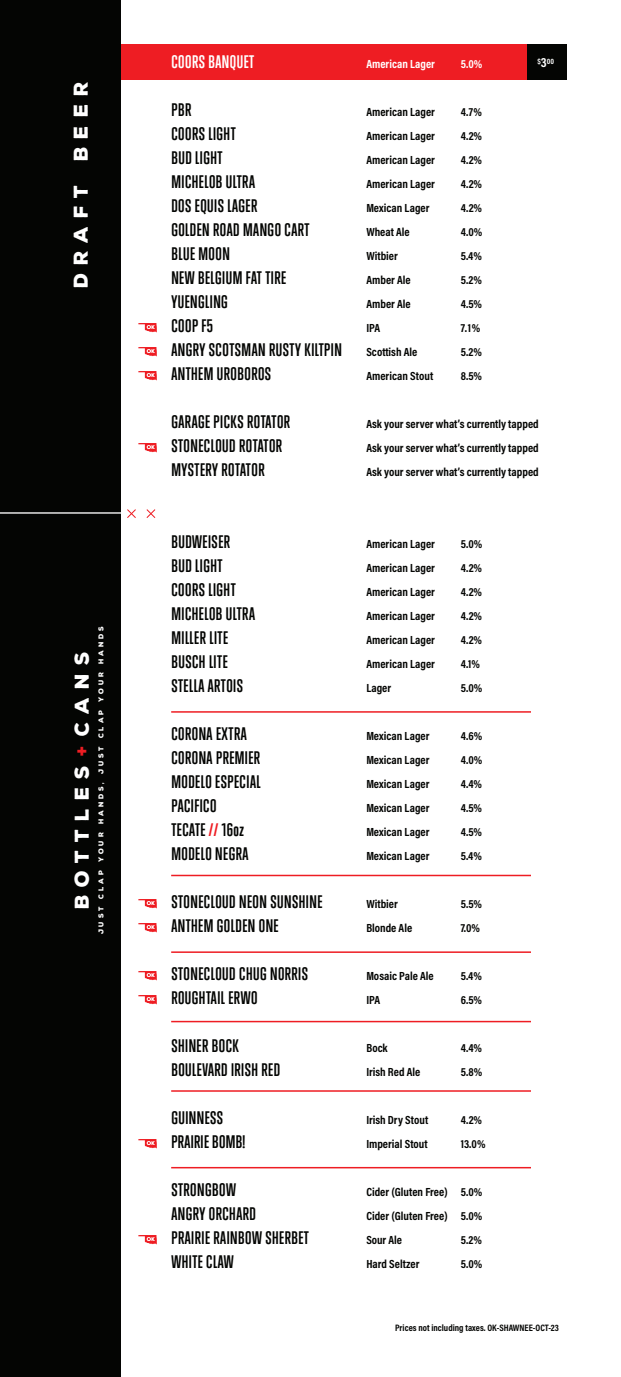
<style>
.page{position:relative;width:621px;height:1377px;background:#fff}
.page>*{position:absolute;margin:0;border:0;box-sizing:border-box;transform-origin:0 0}
.t1{font:900 19.35px "Nexa Rust Sans";letter-spacing:.4em;color:#fff}
.t2{font:700 16.65px "Trump Gothic East";letter-spacing:.03em;color:#040503}
.t3{font:700 16.65px "Trump Gothic East";letter-spacing:.03em;color:#fff}
.t4{font:700 11.85px "Acumin Pro Cond";color:#040503}
.t5{font:700 11.85px "Acumin Pro Cond";color:#fff}
.t6{font:700 9.45px "Acumin Pro Cond";color:#040503}
.t7{font:700 7.8px "Acumin Pro Cond";color:#fff}
.t8{font:900 6.75px "Nexa Rust Sans";letter-spacing:.4em;color:#fff}
.s1{font-family:"Novecentowide";font-weight:700;color:#ee1d23}
.s2{font-size:13.5px}
.s3{color:#ee1d23}
</style>
<div class="page">
<div style="left:121px;top:44px;width:446px;height:36px;background:#ee1d23"></div>
<div style="left:527px;top:44px;width:40px;height:36px;background:#040503"></div>
<div style="left:0;top:0;width:121px;height:1377px;background:#040503"></div>
<svg style="left:138px;top:323px;width:19px;height:9px"></svg>
<svg style="left:138px;top:347px;width:19px;height:9px"></svg>
<svg style="left:138px;top:371px;width:19px;height:9px"></svg>
<svg style="left:138px;top:443px;width:19px;height:9px"></svg>
<svg style="left:138px;top:899px;width:19px;height:9px"></svg>
<svg style="left:138px;top:923px;width:19px;height:9px"></svg>
<svg style="left:138px;top:971px;width:19px;height:9px"></svg>
<svg style="left:138px;top:995px;width:19px;height:9px"></svg>
<svg style="left:138px;top:1139px;width:19px;height:9px"></svg>
<svg style="left:138px;top:1235px;width:19px;height:9px"></svg>
<hr style="left:171px;top:711px;width:390px;height:2px;background:#ee1d23">
<hr style="left:171px;top:875px;width:390px;height:1px;background:#ee1d23">
<hr style="left:171px;top:951px;width:390px;height:2px;background:#ee1d23">
<hr style="left:171px;top:1021px;width:390px;height:1px;background:#ee1d23">
<hr style="left:171px;top:1090px;width:390px;height:2px;background:#ee1d23">
<hr style="left:171px;top:1167px;width:390px;height:1px;background:#ee1d23">
<hr style="left:0;top:512px;width:123px;height:2px;background:#fff">
<svg style="left:146px;top:509px;width:10px;height:9px"></svg>
<svg style="left:127px;top:509px;width:9px;height:9px"></svg>
<div style="left:532px;top:514px;width:30px;height:791px;background:#fff"></div>
<p class="t1" style="left:68px;top:288px;width:208px;rotate:-90deg">draft beer</p>
<p class="t1" style="left:69px;top:909px;width:258px;rotate:-90deg">bottles<span class="s1">+</span>cans</p>
<p class="t8" style="left:96px;top:934px;width:310px;rotate:-90deg">just clap your hands, just clap your hands</p>
<p class="t3" style="left:171px;top:52px;width:84px">COORS BANQUET</p>
<p class="t5" style="left:366px;top:56px;width:70px">American Lager</p>
<p class="t5" style="left:461px;top:56px;width:23px">5.0%</p>
<p class="t7" style="left:537px;top:56px;width:18px">$<span class="s2">3</span>00</p>
<p class="t2" style="left:171px;top:100px;width:21px">PBR</p>
<p class="t4" style="left:366px;top:104px;width:70px">American Lager</p>
<p class="t4" style="left:461px;top:104px;width:23px">4.7%</p>
<p class="t2" style="left:171px;top:124px;width:66px">COORS LIGHT</p>
<p class="t4" style="left:366px;top:128px;width:70px">American Lager</p>
<p class="t4" style="left:461px;top:128px;width:23px">4.2%</p>
<p class="t2" style="left:171px;top:148px;width:53px">BUD LIGHT</p>
<p class="t4" style="left:366px;top:152px;width:70px">American Lager</p>
<p class="t4" style="left:461px;top:152px;width:23px">4.2%</p>
<p class="t2" style="left:171px;top:172px;width:85px">MICHELOB ULTRA</p>
<p class="t4" style="left:366px;top:176px;width:70px">American Lager</p>
<p class="t4" style="left:461px;top:176px;width:23px">4.2%</p>
<p class="t2" style="left:171px;top:196px;width:87px">DOS EQUIS LAGER</p>
<p class="t4" style="left:366px;top:200px;width:65px">Mexican Lager</p>
<p class="t4" style="left:461px;top:200px;width:23px">4.2%</p>
<p class="t2" style="left:171px;top:220px;width:140px">GOLDEN ROAD MANGO CART</p>
<p class="t4" style="left:366px;top:224px;width:45px">Wheat Ale</p>
<p class="t4" style="left:461px;top:224px;width:23px">4.0%</p>
<p class="t2" style="left:171px;top:244px;width:60px">BLUE MOON</p>
<p class="t4" style="left:366px;top:248px;width:33px">Witbier</p>
<p class="t4" style="left:461px;top:248px;width:23px">5.4%</p>
<p class="t2" style="left:171px;top:268px;width:116px">NEW BELGIUM FAT TIRE</p>
<p class="t4" style="left:366px;top:272px;width:46px">Amber Ale</p>
<p class="t4" style="left:461px;top:272px;width:23px">5.2%</p>
<p class="t2" style="left:171px;top:292px;width:58px">YUENGLING</p>
<p class="t4" style="left:366px;top:296px;width:46px">Amber Ale</p>
<p class="t4" style="left:461px;top:296px;width:23px">4.5%</p>
<p class="t2" style="left:171px;top:316px;width:43px">COOP F5</p>
<p class="t4" style="left:366px;top:320px;width:15px">IPA</p>
<p class="t4" style="left:461px;top:320px;width:21px">7.1%</p>
<p class="t2" style="left:171px;top:340px;width:172px">ANGRY SCOTSMAN RUSTY KILTPIN</p>
<p class="t4" style="left:366px;top:344px;width:53px">Scottish Ale</p>
<p class="t4" style="left:461px;top:344px;width:23px">5.2%</p>
<p class="t2" style="left:171px;top:364px;width:101px">ANTHEM UROBOROS</p>
<p class="t4" style="left:366px;top:368px;width:68px">American Stout</p>
<p class="t4" style="left:461px;top:368px;width:23px">8.5%</p>
<p class="t2" style="left:171px;top:412px;width:120px">GARAGE PICKS ROTATOR</p>
<p class="t4" style="left:366px;top:416px;width:174px">Ask your server what’s currently tapped</p>
<p class="t2" style="left:171px;top:436px;width:112px">STONECLOUD ROTATOR</p>
<p class="t4" style="left:366px;top:440px;width:174px">Ask your server what’s currently tapped</p>
<p class="t2" style="left:171px;top:460px;width:95px">MYSTERY ROTATOR</p>
<p class="t4" style="left:366px;top:464px;width:174px">Ask your server what’s currently tapped</p>
<p class="t2" style="left:171px;top:532px;width:60px">BUDWEISER</p>
<p class="t4" style="left:366px;top:536px;width:70px">American Lager</p>
<p class="t4" style="left:461px;top:536px;width:23px">5.0%</p>
<p class="t2" style="left:171px;top:556px;width:53px">BUD LIGHT</p>
<p class="t4" style="left:366px;top:560px;width:70px">American Lager</p>
<p class="t4" style="left:461px;top:560px;width:23px">4.2%</p>
<p class="t2" style="left:171px;top:580px;width:66px">COORS LIGHT</p>
<p class="t4" style="left:366px;top:584px;width:70px">American Lager</p>
<p class="t4" style="left:461px;top:584px;width:23px">4.2%</p>
<p class="t2" style="left:171px;top:604px;width:85px">MICHELOB ULTRA</p>
<p class="t4" style="left:366px;top:608px;width:70px">American Lager</p>
<p class="t4" style="left:461px;top:608px;width:23px">4.2%</p>
<p class="t2" style="left:171px;top:628px;width:58px">MILLER LITE</p>
<p class="t4" style="left:366px;top:632px;width:70px">American Lager</p>
<p class="t4" style="left:461px;top:632px;width:23px">4.2%</p>
<p class="t2" style="left:171px;top:652px;width:58px">BUSCH LITE</p>
<p class="t4" style="left:366px;top:656px;width:70px">American Lager</p>
<p class="t4" style="left:461px;top:656px;width:20px">4.1%</p>
<p class="t2" style="left:171px;top:676px;width:73px">STELLA ARTOIS</p>
<p class="t4" style="left:366px;top:680px;width:26px">Lager</p>
<p class="t4" style="left:461px;top:680px;width:23px">5.0%</p>
<p class="t2" style="left:171px;top:724px;width:77px">CORONA EXTRA</p>
<p class="t4" style="left:366px;top:728px;width:65px">Mexican Lager</p>
<p class="t4" style="left:461px;top:728px;width:23px">4.6%</p>
<p class="t2" style="left:171px;top:748px;width:90px">CORONA PREMIER</p>
<p class="t4" style="left:366px;top:752px;width:65px">Mexican Lager</p>
<p class="t4" style="left:461px;top:752px;width:23px">4.0%</p>
<p class="t2" style="left:171px;top:772px;width:91px">MODELO ESPECIAL</p>
<p class="t4" style="left:366px;top:776px;width:65px">Mexican Lager</p>
<p class="t4" style="left:461px;top:776px;width:23px">4.4%</p>
<p class="t2" style="left:171px;top:796px;width:47px">PACIFICO</p>
<p class="t4" style="left:366px;top:800px;width:65px">Mexican Lager</p>
<p class="t4" style="left:461px;top:800px;width:23px">4.5%</p>
<p class="t2" style="left:171px;top:820px;width:74px">TECATE <span class="s3">//</span> 16oz</p>
<p class="t4" style="left:366px;top:824px;width:65px">Mexican Lager</p>
<p class="t4" style="left:461px;top:824px;width:23px">4.5%</p>
<p class="t2" style="left:171px;top:844px;width:79px">MODELO NEGRA</p>
<p class="t4" style="left:366px;top:848px;width:65px">Mexican Lager</p>
<p class="t4" style="left:461px;top:848px;width:23px">5.4%</p>
<p class="t2" style="left:171px;top:892px;width:152px">STONECLOUD NEON SUNSHINE</p>
<p class="t4" style="left:366px;top:896px;width:33px">Witbier</p>
<p class="t4" style="left:461px;top:896px;width:23px">5.5%</p>
<p class="t2" style="left:171px;top:916px;width:109px">ANTHEM GOLDEN ONE</p>
<p class="t4" style="left:366px;top:920px;width:47px">Blonde Ale</p>
<p class="t4" style="left:461px;top:920px;width:21px">7.0%</p>
<p class="t2" style="left:171px;top:964px;width:138px">STONECLOUD CHUG NORRIS</p>
<p class="t4" style="left:366px;top:968px;width:69px">Mosaic Pale Ale</p>
<p class="t4" style="left:461px;top:968px;width:23px">5.4%</p>
<p class="t2" style="left:171px;top:988px;width:88px">ROUGHTAIL ERWO</p>
<p class="t4" style="left:366px;top:992px;width:15px">IPA</p>
<p class="t4" style="left:461px;top:992px;width:23px">6.5%</p>
<p class="t2" style="left:171px;top:1036px;width:69px">SHINER BOCK</p>
<p class="t4" style="left:366px;top:1040px;width:23px">Bock</p>
<p class="t4" style="left:461px;top:1040px;width:23px">4.4%</p>
<p class="t2" style="left:171px;top:1060px;width:110px">BOULEVARD IRISH RED</p>
<p class="t4" style="left:366px;top:1064px;width:56px">Irish Red Ale</p>
<p class="t4" style="left:461px;top:1064px;width:23px">5.8%</p>
<p class="t2" style="left:171px;top:1108px;width:53px">GUINNESS</p>
<p class="t4" style="left:366px;top:1112px;width:64px">Irish Dry Stout</p>
<p class="t4" style="left:461px;top:1112px;width:23px">4.2%</p>
<p class="t2" style="left:171px;top:1132px;width:75px">PRAIRIE BOMB!</p>
<p class="t4" style="left:366px;top:1136px;width:63px">Imperial Stout</p>
<p class="t4" style="left:461px;top:1136px;width:26px">13.0%</p>
<p class="t2" style="left:171px;top:1180px;width:66px">STRONGBOW</p>
<p class="t4" style="left:366px;top:1184px;width:118px">Cider (Gluten Free) 5.0%</p>
<p class="t2" style="left:171px;top:1204px;width:86px">ANGRY ORCHARD</p>
<p class="t4" style="left:366px;top:1208px;width:118px">Cider (Gluten Free) 5.0%</p>
<p class="t2" style="left:171px;top:1228px;width:139px">PRAIRIE RAINBOW SHERBET</p>
<p class="t4" style="left:366px;top:1232px;width:37px">Sour Ale</p>
<p class="t4" style="left:461px;top:1232px;width:23px">5.2%</p>
<p class="t2" style="left:171px;top:1252px;width:64px">WHITE CLAW</p>
<p class="t4" style="left:366px;top:1256px;width:55px">Hard Seltzer</p>
<p class="t4" style="left:461px;top:1256px;width:23px">5.0%</p>
<p class="t6" style="left:395px;top:1322px;width:165px">Prices not including taxes. OK-SHAWNEE-OCT-23</p>
</div>
